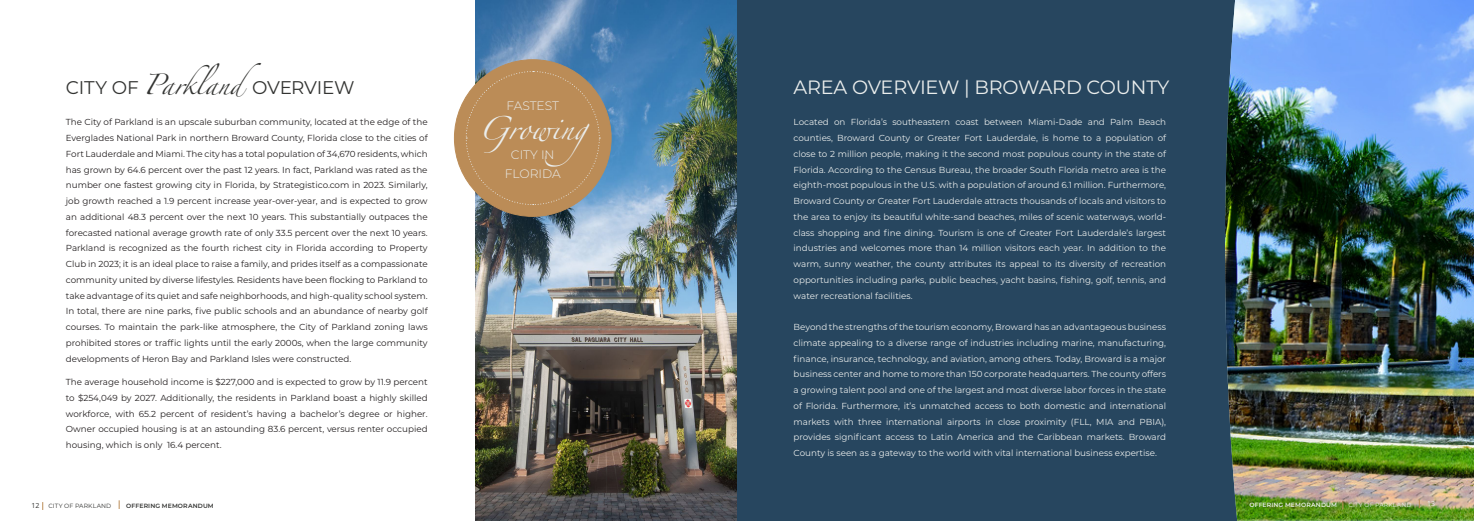
<style>
.page{position:relative;width:1474px;height:521px;background:#fff}
.page>*{position:absolute;margin:0;border:0;box-sizing:border-box;transform-origin:0 0}
.t1{font:21px "Zapfino";color:#ebeeed}
.t2{font:19.25px "Montserrat";letter-spacing:-.01em;color:#ebeeed}
._37_Slogan_black_Ope{font:18.38px "Montserrat";letter-spacing:-.01em;color:#333432}
.t3{font:300 12.25px "Montserrat";color:#ebeeed}
.t4{font:8.75px/15.8px "Montserrat";color:#ebeeed;text-align:justify}
.t5{font:8.75px/15.8px "Montserrat";color:#231f20;text-align:justify}
.t6{font:7px "Open Sans";color:#333432}
.t7{font:7px "Open Sans";color:#ebeeed}
.t8{font:600 6.12px "Montserrat";letter-spacing:.02em;color:#333432}
.t9{font:600 6.12px "Montserrat";letter-spacing:.02em;color:#ebeeed}
.t10{font:6.12px "Montserrat";letter-spacing:.015em;color:#333432}
.t11{font:6.12px "Montserrat";letter-spacing:.015em;color:#ebeeed}
.s1{font-family:"Zapfino"}
</style>
<div class="page">
<div style="left:737px;top:0;width:736px;height:521px;background:#27465f"></div>
<img style="left:475px;top:0;width:262px;height:521px">
<img style="left:1225px;top:0;width:248px;height:521px">
<div style="left:454px;top:60px;width:157px;height:156px;background:#bb8c57;border-radius:50%"></div>
<svg style="left:465px;top:71px;width:135px;height:134px"></svg>
<p class="_37_Slogan_black_Ope" style="left:66px;top:75px;width:290px">CITY OF <span class="s1">Parkland</span>OVERVIEW</p>
<p class="t5" style="left:66px;top:114px;width:363px">The City of Parkland is an upscale suburban community, located at the edge of the Everglades National Park in northern Broward County, Florida close to the cities of Fort Lauderdale and Miami. The city has a total population of 34,670 residents, which has grown by 64.6 percent over the past 12 years. In fact, Parkland was rated as the number one fastest growing city in Florida, by Strategistico.com in 2023. Similarly, job growth reached a 1.9 percent increase year-over-year, and is expected to grow an additional 48.3 percent over the next 10 years. This substantially outpaces the forecasted national average growth rate of only 33.5 percent over the next 10 years.<br>Parkland is recognized as the fourth richest city in Florida according to Property Club in 2023; it is an ideal place to raise a family, and prides itself as a compassionate community united by diverse lifestyles. Residents have been flocking to Parkland to take advantage of its quiet and safe neighborhoods, and high-quality school system.<br>In total, there are nine parks, five public schools and an abundance of nearby golf courses. To maintain the park-like atmosphere, the City of Parkland zoning laws prohibited stores or traffic lights until the early 2000s, when the large community developments of Heron Bay and Parkland Isles were constructed.</p>
<p class="t5" style="left:66px;top:374px;width:363px">The average household income is $227,000 and is expected to grow by 11.9 percent to $254,049 by 2027. Additionally, the residents in Parkland boast a highly skilled workforce, with 65.2 percent of resident’s having a bachelor’s degree or higher.<br>Owner occupied housing is at an astounding 83.6 percent, versus renter occupied housing, which is only 16.4 percent.</p>
<p class="t3" style="left:506px;top:97px;width:54px">FASTEST</p>
<p class="t1" style="left:478px;top:120px;width:141px">Growing</p>
<p class="t3" style="left:511px;top:146px;width:45px">CITY IN</p>
<p class="t3" style="left:504px;top:165px;width:58px">FLORIDA</p>
<p class="t2" style="left:793px;top:74px;width:377px">AREA OVERVIEW | BROWARD COUNTY</p>
<p class="t4" style="left:793px;top:114px;width:374px">Located on Florida’s southeastern coast between Miami-Dade and Palm Beach counties, Broward County or Greater Fort Lauderdale, is home to a population of close to 2 million people, making it the second most populous county in the state of Florida. According to the Census Bureau, the broader South Florida metro area is the eighth-most populous in the U.S. with a population of around 6.1 million. Furthermore, Broward County or Greater Fort Lauderdale attracts thousands of locals and visitors to the area to enjoy its beautiful white-sand beaches, miles of scenic waterways, world&shy;class shopping and fine dining. Tourism is one of Greater Fort Lauderdale’s largest industries and welcomes more than 14 million visitors each year. In addition to the warm, sunny weather, the county attributes its appeal to its diversity of recreation opportunities including parks, public beaches, yacht basins, fishing, golf, tennis, and water recreational facilities.</p>
<p class="t4" style="left:793px;top:319px;width:374px">Beyond the strengths of the tourism economy, Broward has an advantageous business climate appealing to a diverse range of industries including marine, manufacturing, finance, insurance, technology, and aviation, among others. Today, Broward is a major business center and home to more than 150 corporate headquarters. The county offers a growing talent pool and one of the largest and most diverse labor forces in the state of Florida. Furthermore, it’s unmatched access to both domestic and international markets with three international airports in close proximity (FLL, MIA and PBIA), provides significant access to Latin America and the Caribbean markets. Broward County is seen as a gateway to the world with vital international business expertise.</p>
<p class="t6" style="left:31px;top:500px;width:10px">12</p>
<p class="t10" style="left:48px;top:501px;width:64px">CITY OF PARKLAND</p>
<p class="t8" style="left:126px;top:501px;width:89px">OFFERING MEMORANDUM</p>
<p class="t9" style="left:1249px;top:501px;width:89px">OFFERING MEMORANDUM</p>
<p class="t11" style="left:1348px;top:500px;width:64px">CITY OF PARKLAND</p>
<p class="t7" style="left:1426px;top:499px;width:10px">13</p>
</div>
